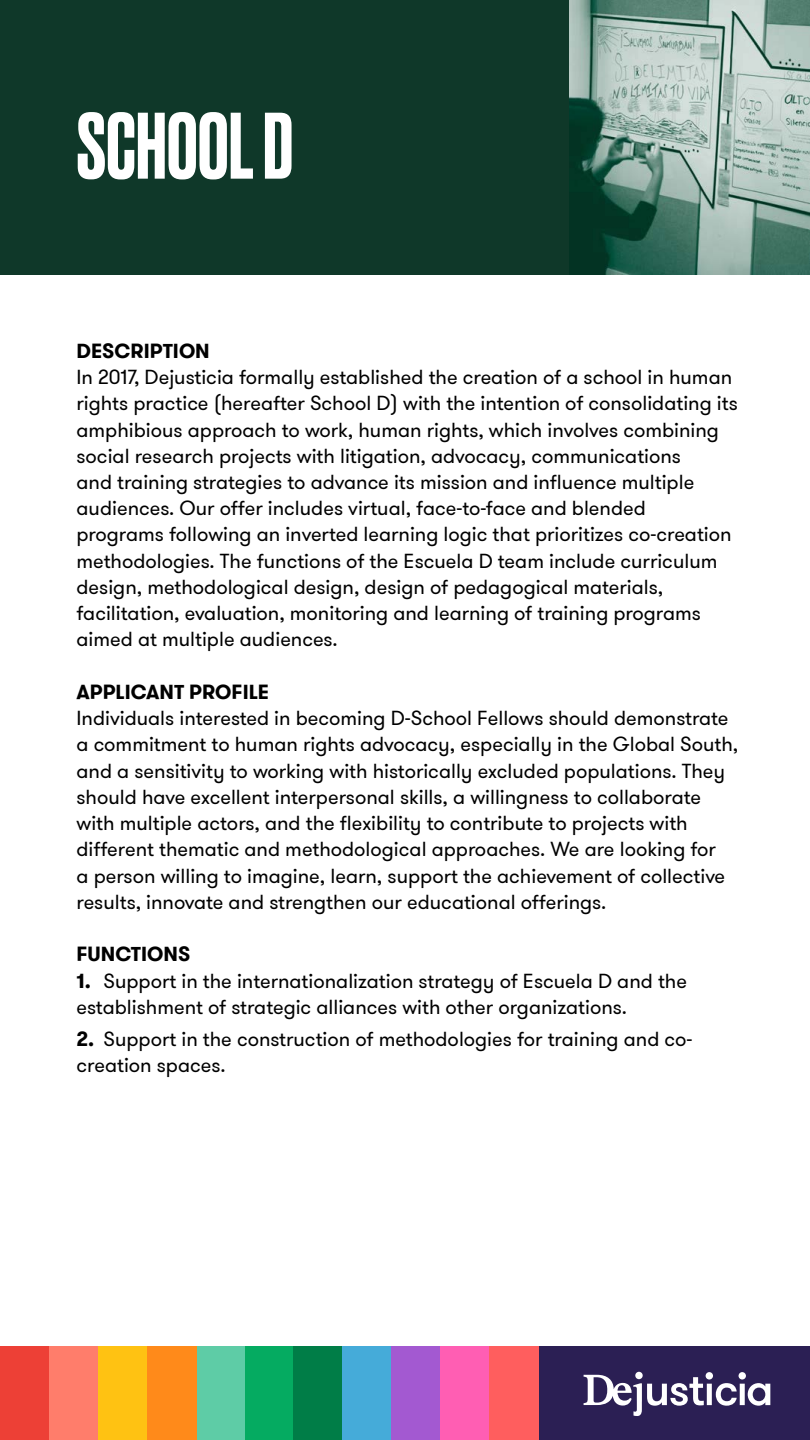
<style>
.page{position:relative;width:810px;height:1440px;background:#fff}
.page>*{position:absolute;margin:0;border:0;box-sizing:border-box;transform-origin:0 0}
.t1{font:500 88.65px "Druk";color:#fff}
.t2{font:20.25px/26.2px "GT Walsheim Pro";color:#000}
.t3{font:700 20.25px "GT Walsheim Pro";color:#000}
.s1{font-weight:700}
</style>
<div class="page">
<div style="left:0;top:1346px;width:810px;height:94px;background:#2b1f54"></div>
<svg style="left:584px;top:1372px;width:186px;height:44px"></svg>
<div style="left:196px;top:1346px;width:49px;height:94px;background:#5ecca6"></div>
<div style="left:0;top:1346px;width:49px;height:94px;background:#ed4036"></div>
<div style="left:49px;top:1346px;width:49px;height:94px;background:#ff7d6b"></div>
<div style="left:98px;top:1346px;width:49px;height:94px;background:#ffc212"></div>
<div style="left:147px;top:1346px;width:49px;height:94px;background:#ff8a1a"></div>
<div style="left:245px;top:1346px;width:49px;height:94px;background:#05ab61"></div>
<div style="left:294px;top:1346px;width:49px;height:94px;background:#007d47"></div>
<div style="left:343px;top:1346px;width:49px;height:94px;background:#45abd9"></div>
<div style="left:392px;top:1346px;width:49px;height:94px;background:#a359d1"></div>
<div style="left:441px;top:1346px;width:49px;height:94px;background:#ff5eb3"></div>
<div style="left:490px;top:1346px;width:49px;height:94px;background:#ff5e5e"></div>
<div style="left:0;top:0;width:810px;height:274px;background:#0f3829"></div>
<img style="left:570px;top:0;width:240px;height:274px">
<h1 class="t1" style="left:76px;top:85px;width:218px">SCHOOL D</h1>
<p class="t3" style="left:76px;top:337px;width:135px">DESCRIPTION</p>
<p class="t2" style="left:76px;top:364px;width:663px">In 2017, Dejusticia formally established the creation of a school in human rights practice (hereafter School D) with the intention of consolidating its amphibious approach to work, human rights, which involves combining social research projects with litigation, advocacy, communications<br>and training strategies to advance its mission and influence multiple audiences. Our offer includes virtual, face-to-face and blended programs following an inverted learning logic that prioritizes co-creation methodologies. The functions of the Escuela D team include curriculum design, methodological design, design of pedagogical materials, facilitation, evaluation, monitoring and learning of training programs aimed at multiple audiences.</p>
<p class="t3" style="left:76px;top:679px;width:194px">APPLICANT PROFILE</p>
<p class="t2" style="left:76px;top:706px;width:663px">Individuals interested in becoming D-School Fellows should demonstrate a commitment to human rights advocacy, especially in the Global South, and a sensitivity to working with historically excluded populations. They should have excellent interpersonal skills, a willingness to collaborate with multiple actors, and the flexibility to contribute to projects with different thematic and methodological approaches. We are looking for<br>a person willing to imagine, learn, support the achievement of collective results, innovate and strengthen our educational offerings.</p>
<p class="t3" style="left:76px;top:941px;width:115px">FUNCTIONS</p>
<p class="t2" style="left:76px;top:968px;width:612px"><span class="s1">1.</span> Support in the internationalization strategy of Escuela D and the establishment of strategic alliances with other organizations.</p>
<p class="t2" style="left:76px;top:1026px;width:617px"><span class="s1">2.</span> Support in the construction of methodologies for training and co&shy;creation spaces.</p>
</div>
